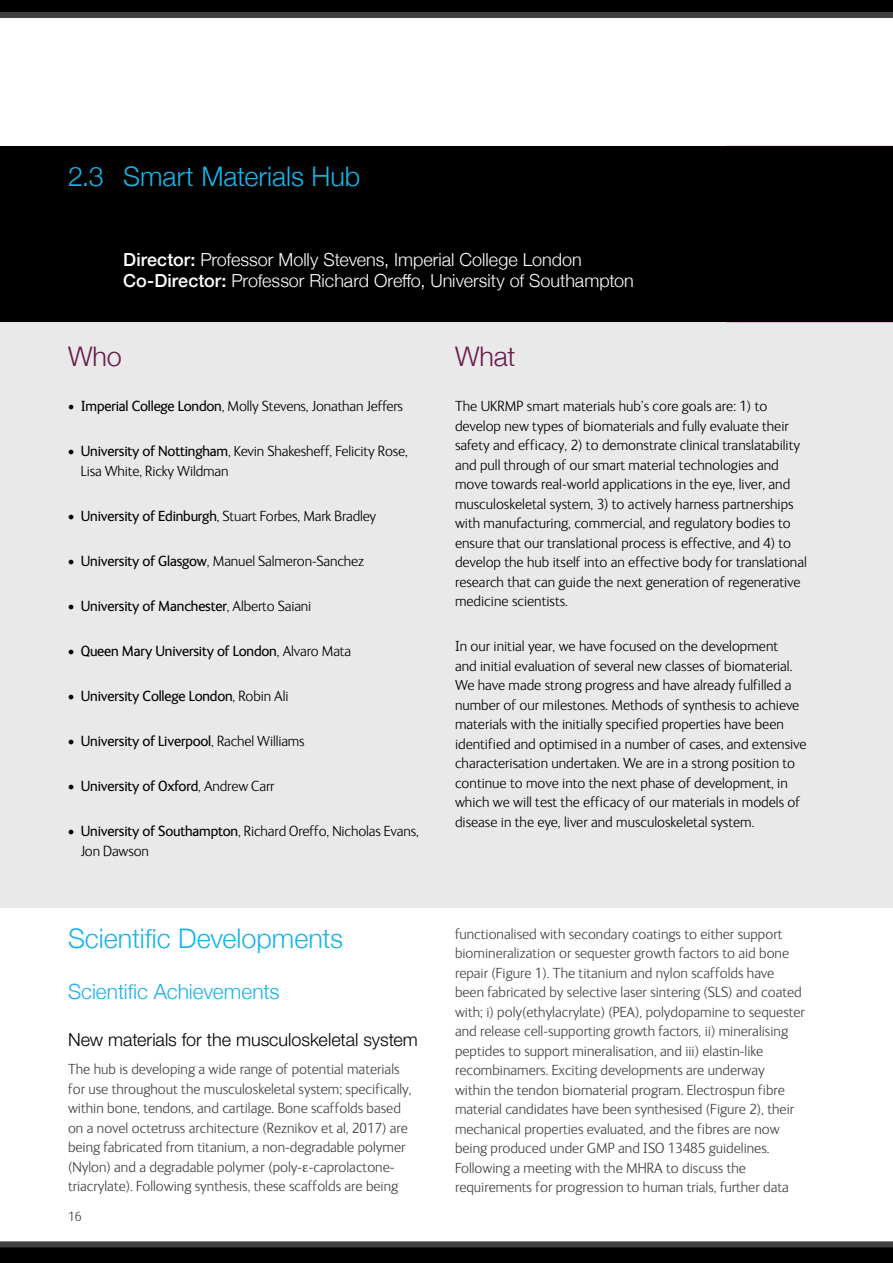
<style>
.page{position:relative;width:893px;height:1263px;background:#fff}
.page>*{position:absolute;margin:0;border:0;box-sizing:border-box;transform-origin:0 0}
.H2_Sub_Heading{font:300 27px "Helvetica Neue";color:#18b4e9}
.H2_Sub_Heading-2{font:300 27px "Helvetica Neue";letter-spacing:-.005em;color:#681a4a}
.H3_Sub_Sub_heading{font:300 21px "Helvetica Neue";color:#18b4e9}
.name{font:300 18px "Helvetica Neue";color:#fff}
.H4_sub_sub_sub_Headi{font:300 18px "Helvetica Neue LT Pro";letter-spacing:-.005em;color:#000}
.body_text{font:300 15px/19.5px "FS Ingrid";color:#414042}
.body_text-2{font:300 15px/19.5px "FS Ingrid";color:#000}
.body_text_bullet{font:300 15px/19.5px "FS Ingrid";letter-spacing:-.01em;color:#000}
.body_text_bullet-2{font:15px "FS Ingrid";letter-spacing:-.01em;color:#000}
.t1{font:300 13.5px "FS Ingrid";color:#414042}
.s1{font-weight:500}
.s2{font-weight:400}
.s3{font-weight:300}
</style>
<div class="page">
<svg style="left:0;top:0;width:893px;height:18px;background:#151516"></svg>
<svg style="left:0;top:1241px;width:893px;height:22px;background:#161516"></svg>
<div style="left:0;top:322px;width:893px;height:586px;background:#e9e9ea"></div>
<div style="left:0;top:146px;width:893px;height:176px;background:#000"></div>
<p class="H2_Sub_Heading" style="left:68px;top:155px;width:294px">2.3 Smart Materials Hub</p>
<p class="name" style="left:123px;top:245px;width:460px"><span class="s1">Director:</span> Professor Molly Stevens, Imperial College London</p>
<p class="name" style="left:123px;top:266px;width:512px"><span class="s1">Co-Director:</span> Professor Richard Oreffo, University of Southampton</p>
<p class="H2_Sub_Heading-2" style="left:68px;top:335px;width:55px">Who</p>
<p class="body_text_bullet" style="left:68px;top:397px;width:336px">• <span class="s2">Imperial College London</span>, Molly Stevens, Jonathan Jeffers</p>
<p class="body_text_bullet" style="left:81px;top:442px;width:329px;text-indent:-13px"><span class="s2">• University of Nottingham</span>, Kevin Shakesheff, Felicity Rose,<br>Lisa White, Ricky Wildman</p>
<p class="body_text_bullet" style="left:68px;top:506px;width:310px"><span class="s2">• University of Edinburgh</span>, Stuart Forbes, Mark Bradley</p>
<p class="body_text_bullet" style="left:68px;top:551px;width:298px"><span class="s2">• University of Glasgow</span>, Manuel Salmeron-Sanchez</p>
<p class="body_text_bullet-2" style="left:68px;top:598px;width:245px">• University of Manchester<span class="s3">, Alberto Saiani</span></p>
<p class="body_text_bullet-2" style="left:68px;top:643px;width:285px">• Queen Mary University of London<span class="s3">, Alvaro Mata</span></p>
<p class="body_text_bullet-2" style="left:68px;top:688px;width:222px">• University College London<span class="s3">, Robin Ali</span></p>
<p class="body_text_bullet-2" style="left:68px;top:733px;width:238px">• University of Liverpool<span class="s3">, Rachel Williams</span></p>
<p class="body_text_bullet-2" style="left:68px;top:778px;width:208px">• University of Oxford<span class="s3">, Andrew Carr</span></p>
<p class="body_text_bullet" style="left:81px;top:821px;width:340px;text-indent:-13px"><span class="s2">• University of Southampton</span>, Richard Oreffo, Nicholas Evans,<br>Jon Dawson</p>
<p class="H2_Sub_Heading" style="left:68px;top:917px;width:277px">Scientific Developments</p>
<p class="H3_Sub_Sub_heading" style="left:68px;top:975px;width:213px">Scientific Achievements</p>
<p class="H4_sub_sub_sub_Headi" style="left:68px;top:1029px;width:351px">New materials for the musculoskeletal system</p>
<p class="body_text" style="left:68px;top:1060px;width:345px">The hub is developing a wide range of potential materials for use throughout the musculoskeletal system; specifically, within bone, tendons, and cartilage. Bone scaffolds based on a novel octetruss architecture (Reznikov et al, 2017) are being fabricated from titanium, a non-degradable polymer (Nylon) and a degradable polymer (poly- -caprolactone&shy;triacrylate). Following synthesis, these scaffolds are being</p>
<p class="t1" style="left:68px;top:1210px;width:15px">16</p>
<p class="H2_Sub_Heading-2" style="left:455px;top:335px;width:62px">What</p>
<p class="body_text-2" style="left:455px;top:397px;width:353px">The UKRMP smart materials hub’s core goals are: 1) to develop new types of biomaterials and fully evaluate their safety and efficacy, 2) to demonstrate clinical translatability and pull through of our smart material technologies and move towards real-world applications in the eye, liver, and musculoskeletal system, 3) to actively harness partnerships with manufacturing, commercial, and regulatory bodies to ensure that our translational process is effective, and 4) to develop the hub itself into an effective body for translational research that can guide the next generation of regenerative medicine scientists.</p>
<p class="body_text-2" style="left:455px;top:637px;width:353px">In our initial year, we have focused on the development<br>and initial evaluation of several new classes of biomaterial.<br>We have made strong progress and have already fulfilled a number of our milestones. Methods of synthesis to achieve materials with the initially specified properties have been identified and optimised in a number of cases, and extensive characterisation undertaken. We are in a strong position to continue to move into the next phase of development, in which we will test the efficacy of our materials in models of disease in the eye, liver and musculoskeletal system.</p>
<p class="body_text" style="left:455px;top:924px;width:351px">functionalised with secondary coatings to either support biomineralization or sequester growth factors to aid bone repair (Figure 1). The titanium and nylon scaffolds have been fabricated by selective laser sintering (SLS) and coated with; i) poly(ethylacrylate) (PEA), polydopamine to sequester and release cell-supporting growth factors, ii) mineralising peptides to support mineralisation, and iii) elastin-like recombinamers. Exciting developments are underway<br>within the tendon biomaterial program. Electrospun fibre material candidates have been synthesised (Figure 2), their mechanical properties evaluated, and the fibres are now being produced under GMP and ISO 13485 guidelines.<br>Following a meeting with the MHRA to discuss the requirements for progression to human trials, further data</p>
</div>
